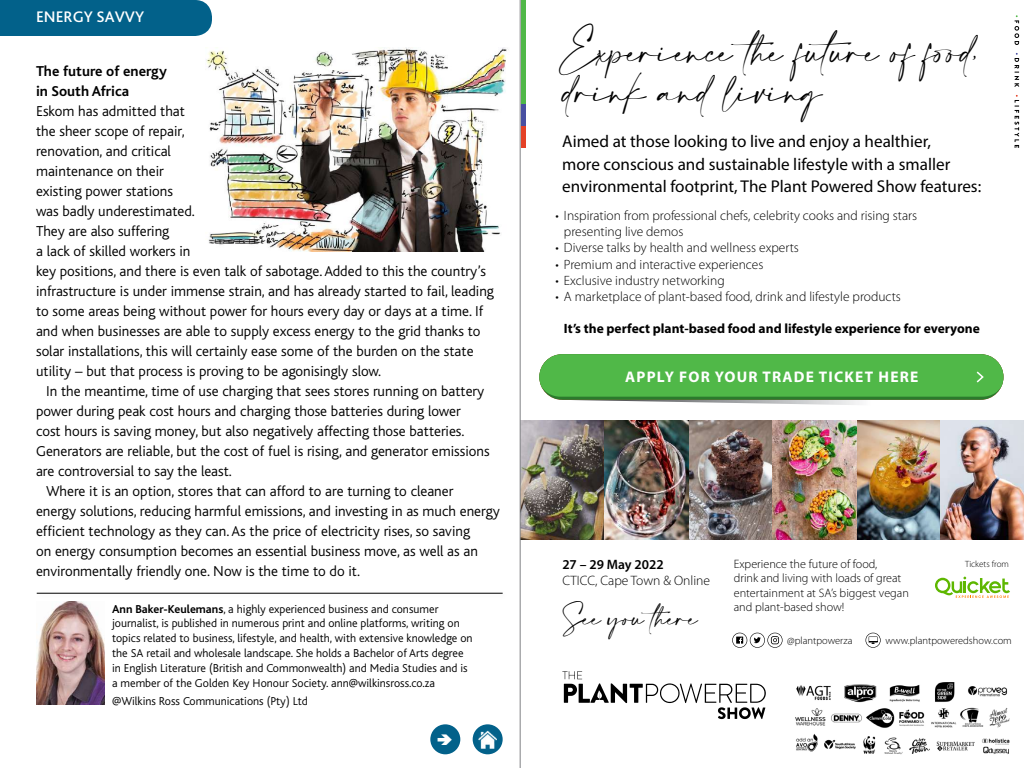
<style>
.page{position:relative;width:1024px;height:768px;background:#fff}
.page>*{position:absolute;margin:0;border:0;box-sizing:border-box;transform-origin:0 0}
.t1{font:26.3px/40px "Amalfi Coast";color:#000}
.t2{font:18px "Amalfi Coast";color:#000}
.t3{font:17.1px/22.6px "Myriad Pro";color:#000}
.t4{font:500 16px "Bliss Pro";color:#fff}
.t5{font:700 15.4px "Myriad Pro";letter-spacing:.08em;color:#fff}
.t6{font:300 15px/20px "Bliss";color:#000}
.t7{font:700 15px/20px "Bliss";color:#000}
.t8{font:300 13.6px "Myriad Pro";color:#000}
.t9{font:600 13.6px "Myriad Pro";color:#000}
.t10{font:300 13.5px/16.2px "Myriad Pro";color:#000}
.t11{font:700 13.5px "Myriad Pro";color:#000}
.t12{font:300 12.2px/14.6px "Myriad Pro";color:#000}
.t13{font:300 12px/14.8px "Bliss";color:#000}
.t14{font:300 10.5px "Myriad Pro";color:#000}
.t15{font:300 9.1px "Myriad Pro";color:#000}
.s1{font-weight:700}
</style>
<div class="page">
<svg style="left:562px;top:671px;width:204px;height:48px"></svg>
<svg style="left:866px;top:633px;width:15px;height:15px"></svg>
<svg style="left:732px;top:633px;width:51px;height:15px"></svg>
<svg style="left:935px;top:577px;width:75px;height:21px"></svg>
<img style="left:521px;top:421px;width:503px;height:118px">
<img style="left:795px;top:682px;width:215px;height:73px">
<div style="left:521px;top:0;width:5px;height:104px;background:#50b848"></div>
<div style="left:521px;top:126px;width:5px;height:22px;background:#e44126"></div>
<div style="left:521px;top:104px;width:5px;height:22px;background:#484fa1"></div>
<svg style="left:1015px;top:15px;width:4px;height:30px"></svg>
<svg style="left:1015px;top:53px;width:4px;height:34px"></svg>
<svg style="left:1015px;top:95px;width:4px;height:53px"></svg>
<svg style="left:539px;top:354px;width:464px;height:51px;background:#60b959"></svg>
<div style="left:430px;top:724px;width:30px;height:30px;background:#02618a;border-radius:50%"></div>
<div style="left:473px;top:724px;width:30px;height:30px;background:#02618a;border-radius:50%"></div>
<img style="left:479px;top:730px;width:18px;height:18px">
<div style="left:0;top:0;width:212px;height:36px;background:#02618a"></div>
<img style="left:36px;top:601px;width:68px;height:103px">
<div style="left:35px;top:590px;width:474px;height:11px;background:#000;opacity:.4"></div>
<hr style="left:37px;top:593px;width:466px;height:1px;background:#000">
<img style="left:206px;top:47px;width:301px;height:204px">
<hr style="left:520px;top:0;width:1px;height:768px;background:#808285">
<p class="t4" style="left:36px;top:6px;width:110px">ENERGY SAVVY</p>
<p class="t7" style="left:36px;top:61px;width:132px">The future of energy in South Africa</p>
<p class="t6" style="left:36px;top:101px;width:459px">Eskom has admitted that<br>the sheer scope of repair,<br>renovation, and critical<br>maintenance on their<br>existing power stations<br>was badly underestimated.<br>They are also suffering<br>a lack of skilled workers in<br>key positions, and there is even talk of sabotage. Added to this the country’s infrastructure is under immense strain, and has already started to fail, leading to some areas being without power for hours every day or days at a time. If and when businesses are able to supply excess energy to the grid thanks to solar installations, this will certainly ease some of the burden on the state utility – but that process is proving to be agonisingly slow.</p>
<p class="t6" style="left:46px;top:381px;width:440px">In the meantime, time of use charging that sees stores running on battery</p>
<p class="t6" style="left:36px;top:401px;width:426px">power during peak cost hours and charging those batteries during lower</p>
<p class="t6" style="left:36px;top:421px;width:430px">cost hours is saving money, but also negatively affecting those batteries.</p>
<p class="t6" style="left:36px;top:441px;width:455px">Generators are reliable, but the cost of fuel is rising, and generator emissions</p>
<p class="t6" style="left:36px;top:461px;width:197px">are controversial to say the least.</p>
<p class="t6" style="left:46px;top:481px;width:409px">Where it is an option, stores that can afford to are turning to cleaner</p>
<p class="t6" style="left:36px;top:501px;width:465px">energy solutions, reducing harmful emissions, and investing in as much energy</p>
<p class="t6" style="left:36px;top:521px;width:436px">efficient technology as they can. As the price of electricity rises, so saving</p>
<p class="t6" style="left:36px;top:541px;width:443px">on energy consumption becomes an essential business move, as well as an</p>
<p class="t6" style="left:36px;top:561px;width:325px">environmentally friendly one. Now is the time to do it.</p>
<p class="t13" style="left:112px;top:602px;width:362px"><span class="s1">Ann Baker-Keulemans</span>, a highly experienced business and consumer journalist, is published in numerous print and online platforms, writing on topics related to business, lifestyle, and health, with extensive knowledge on the SA retail and wholesale landscape. She holds a Bachelor of Arts degree in English Literature (British and Commonwealth) and Media Studies and is a member of the Golden Key Honour Society. ann@wilkinsross.co.za</p>
<p class="t13" style="left:112px;top:694px;width:197px">@Wilkins Ross Communications (Pty) Ltd</p>
<h1 class="t1" style="left:563px;top:33px;width:420px">Experience the future of food, drink and living</h1>
<p class="t3" style="left:562px;top:130px;width:421px">Aimed at those looking to live and enjoy a healthier,<br>more conscious and sustainable lifestyle with a smaller environmental footprint, The Plant Powered Show features:</p>
<p class="t10" style="left:564px;top:207px;width:355px;text-indent:-8px">• Inspiration from professional chefs, celebrity cooks and rising stars presenting live demos</p>
<p class="t10" style="left:556px;top:240px;width:245px">• Diverse talks by health and wellness experts</p>
<p class="t10" style="left:556px;top:256px;width:209px">• Premium and interactive experiences</p>
<p class="t10" style="left:556px;top:272px;width:171px">• Exclusive industry networking</p>
<p class="t10" style="left:556px;top:288px;width:347px">• A marketplace of plant-based food, drink and lifestyle products</p>
<p class="t11" style="left:564px;top:320px;width:418px">It’s the perfect plant-based food and lifestyle experience for everyone</p>
<p class="t5" style="left:625px;top:367px;width:295px">APPLY FOR YOUR TRADE TICKET HERE</p>
<p class="t9" style="left:562px;top:556px;width:103px">27 – 29 May 2022</p>
<p class="t8" style="left:562px;top:572px;width:149px">CTICC, Cape Town &amp; Online</p>
<p class="t2" style="left:562px;top:608px;width:137px">See you there</p>
<p class="t12" style="left:734px;top:556px;width:177px">Experience the future of food,<br>drink and living with loads of great entertainment at SA’s biggest vegan and plant-based show!</p>
<p class="t15" style="left:965px;top:558px;width:45px">Tickets from</p>
<p class="t14" style="left:787px;top:634px;width:67px">@plantpowerza</p>
<p class="t14" style="left:885px;top:634px;width:128px">www.plantpoweredshow.com</p>
</div>
